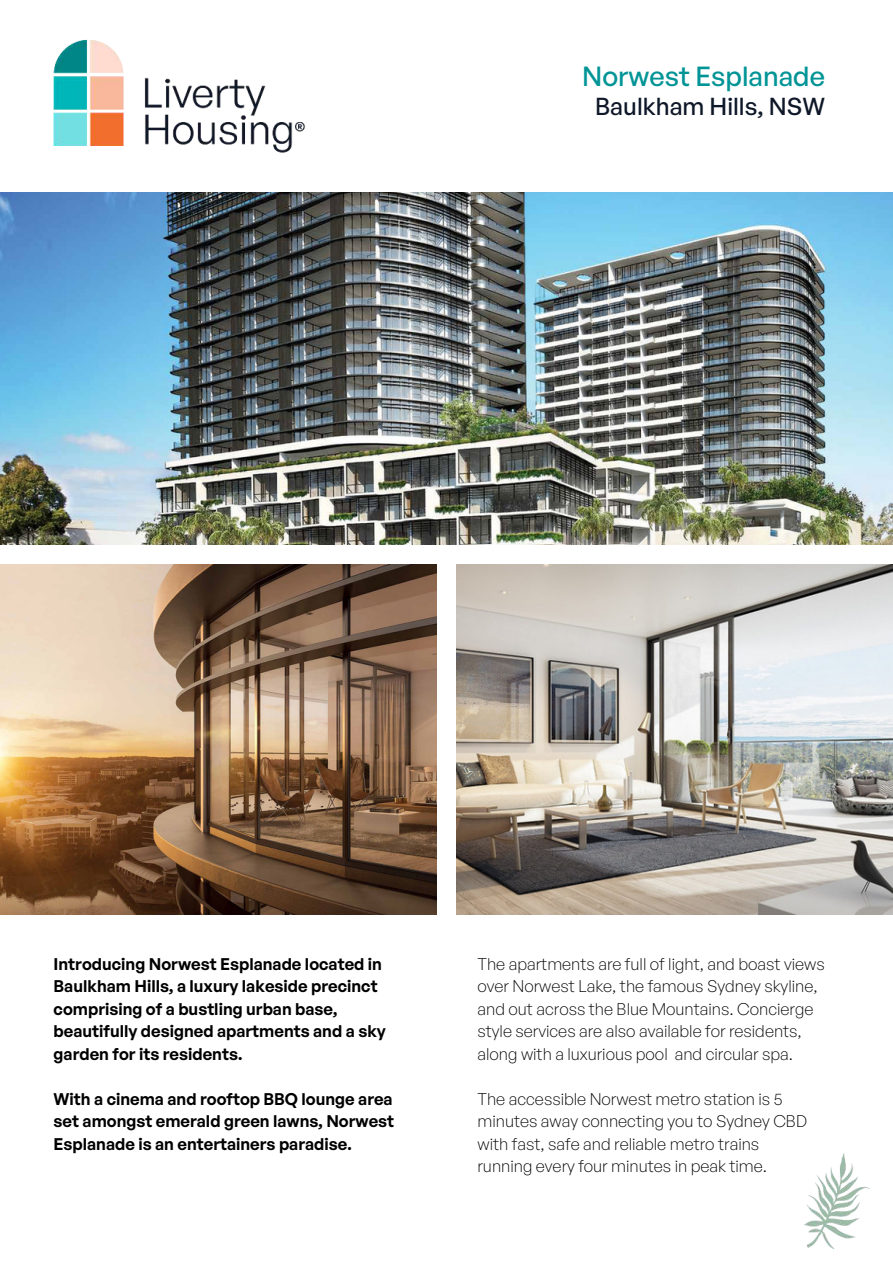
<style>
.page{position:relative;width:893px;height:1264px;background:#fff}
.page>*{position:absolute;margin:0;border:0;box-sizing:border-box;transform-origin:0 0}
.t1{font:500 27px "General Sans";color:#009496}
.t2{font:500 24px "General Sans";color:#0f1828}
.t3{font:300 16.5px/22.5px "General Sans";color:#000}
.t4{font:600 16.5px/22.5px "General Sans";color:#000}
</style>
<div class="page">
<img style="left:0;top:564px;width:436px;height:350px">
<img style="left:0;top:193px;width:892px;height:351px">
<img style="left:456px;top:564px;width:436px;height:350px">
<img style="left:53px;top:39px;width:252px;height:114px">
<img style="left:804px;top:1153px;width:65px;height:95px">
<h1 class="t1" style="left:582px;top:60px;width:244px">Norwest Esplanade</h1>
<h2 class="t2" style="left:595px;top:91px;width:231px">Baulkham Hills, NSW</h2>
<p class="t4" style="left:54px;top:952px;width:334px">Introducing Norwest Esplanade located in Baulkham Hills, a luxury lakeside precinct comprising of a bustling urban base, beautifully designed apartments and a sky garden for its residents.</p>
<p class="t4" style="left:54px;top:1087px;width:342px;text-align:justify">With a cinema and rooftop BBQ lounge area set amongst emerald green lawns, Norwest Esplanade is an entertainers paradise.</p>
<p class="t3" style="left:477px;top:952px;width:349px">The apartments are full of light, and boast views over Norwest Lake, the famous Sydney skyline, and out across the Blue Mountains. Concierge style services are also available for residents, along with a luxurious pool and circular spa.</p>
<p class="t3" style="left:477px;top:1087px;width:331px">The accessible Norwest metro station is 5 minutes away connecting you to Sydney CBD with fast, safe and reliable metro trains running every four minutes in peak time.</p>
</div>
